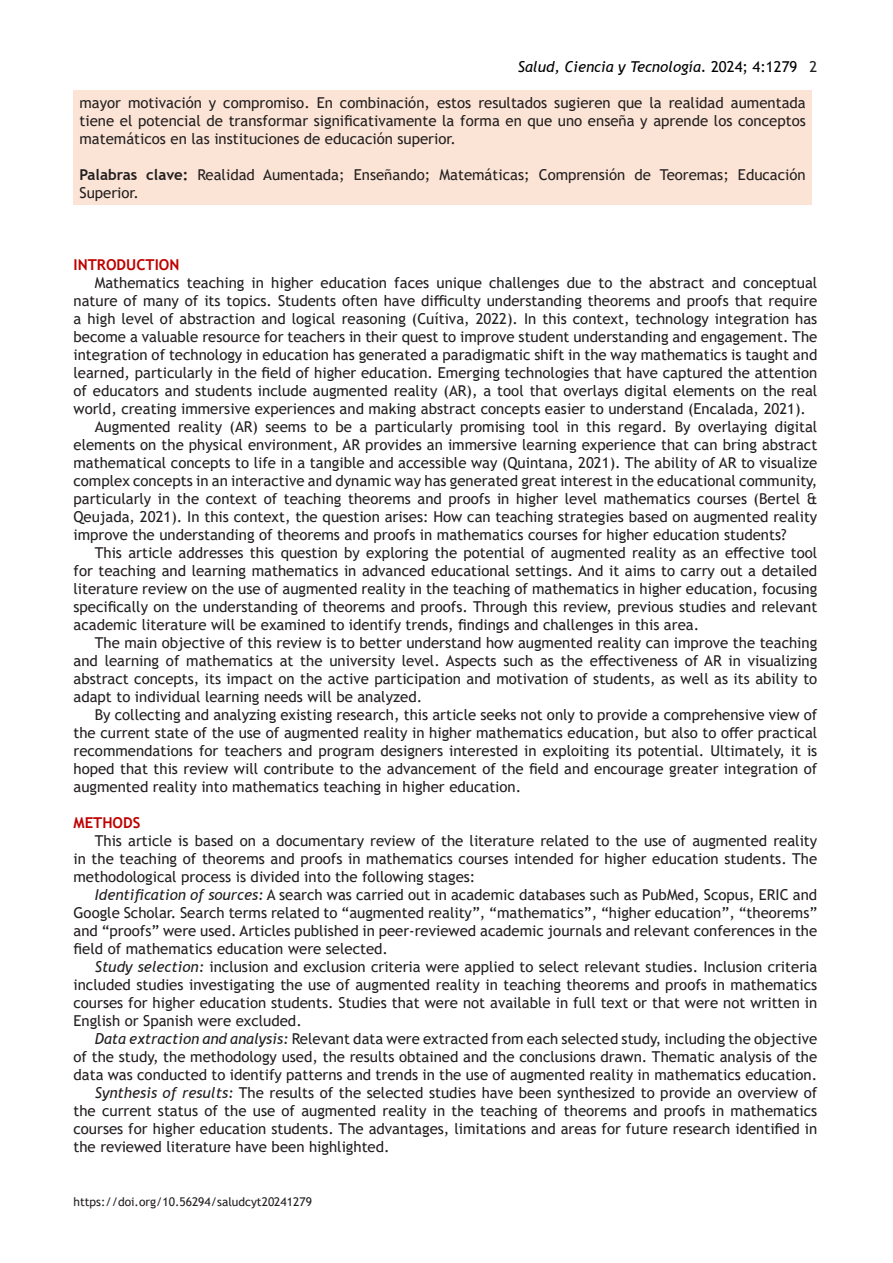
<style>
.page{position:relative;width:893px;height:1263px;background:#fff}
.page>*{position:absolute;margin:0;border:0;box-sizing:border-box;transform-origin:0 0}
.t1{font:15px/18px "Trebuchet MS";color:#231f20;text-align:justify}
.t2{font:italic 15px "Trebuchet MS";color:#000}
.t3{font:700 15px "Trebuchet MS";color:#be0000}
.t4{font:12px "Trebuchet MS";color:#231f20}
.s1{font-style:normal}
.s2{font-style:normal;color:#231f20}
.s3{font-weight:700}
.s4{font-style:italic}
</style>
<div class="page">
<div style="left:74px;top:90px;width:738px;height:114px;background:#fbe4d5"></div>
<p class="t2" style="left:518px;top:58px;width:301px">Salud, Ciencia y Tecnología. <span class="s1">2024; 4:1279</span> <span class="s2">2</span></p>
<p class="t1" style="left:80px;top:94px;width:728px">mayor motivación y compromiso. En combinación, estos resultados sugieren que la realidad aumentada tiene el potencial de transformar significativamente la forma en que uno enseña y aprende los conceptos matemáticos en las instituciones de educación superior.</p>
<p class="t1" style="left:80px;top:166px;width:728px"><span class="s3">Palabras clave:</span> Realidad Aumentada; Enseñando; Matemáticas; Comprensión de Teoremas; Educación<br>Superior.</p>
<p class="t3" style="left:74px;top:255px;width:107px">INTRODUCTION</p>
<p class="t1" style="left:74px;top:274px;width:745px;text-indent:21px">Mathematics teaching in higher education faces unique challenges due to the abstract and conceptual nature of many of its topics. Students often have difficulty understanding theorems and proofs that require a high level of abstraction and logical reasoning (Cuítiva, 2022). In this context, technology integration has become a valuable resource for teachers in their quest to improve student understanding and engagement. The integration of technology in education has generated a paradigmatic shift in the way mathematics is taught and learned, particularly in the field of higher education. Emerging technologies that have captured the attention of educators and students include augmented reality (AR), a tool that overlays digital elements on the real world, creating immersive experiences and making abstract concepts easier to understand (Encalada, 2021).</p>
<p class="t1" style="left:74px;top:418px;width:745px;text-indent:21px">Augmented reality (AR) seems to be a particularly promising tool in this regard. By overlaying digital elements on the physical environment, AR provides an immersive learning experience that can bring abstract mathematical concepts to life in a tangible and accessible way (Quintana, 2021). The ability of AR to visualize complex concepts in an interactive and dynamic way has generated great interest in the educational community, particularly in the context of teaching theorems and proofs in higher level mathematics courses (Bertel &amp; Qeujada, 2021). In this context, the question arises: How can teaching strategies based on augmented reality improve the understanding of theorems and proofs in mathematics courses for higher education students?</p>
<p class="t1" style="left:74px;top:544px;width:745px;text-indent:21px">This article addresses this question by exploring the potential of augmented reality as an effective tool for teaching and learning mathematics in advanced educational settings. And it aims to carry out a detailed literature review on the use of augmented reality in the teaching of mathematics in higher education, focusing specifically on the understanding of theorems and proofs. Through this review, previous studies and relevant academic literature will be examined to identify trends, findings and challenges in this area.</p>
<p class="t1" style="left:74px;top:634px;width:745px;text-indent:21px">The main objective of this review is to better understand how augmented reality can improve the teaching and learning of mathematics at the university level. Aspects such as the effectiveness of AR in visualizing abstract concepts, its impact on the active participation and motivation of students, as well as its ability to adapt to individual learning needs will be analyzed.</p>
<p class="t1" style="left:74px;top:706px;width:745px;text-indent:21px">By collecting and analyzing existing research, this article seeks not only to provide a comprehensive view of the current state of the use of augmented reality in higher mathematics education, but also to offer practical recommendations for teachers and program designers interested in exploiting its potential. Ultimately, it is hoped that this review will contribute to the advancement of the field and encourage greater integration of augmented reality into mathematics teaching in higher education.</p>
<p class="t3" style="left:74px;top:813px;width:69px">METHODS</p>
<p class="t1" style="left:74px;top:832px;width:745px;text-indent:21px">This article is based on a documentary review of the literature related to the use of augmented reality in the teaching of theorems and proofs in mathematics courses intended for higher education students. The methodological process is divided into the following stages:</p>
<p class="t1" style="left:74px;top:886px;width:745px;text-indent:21px"><span class="s4">Identification of sources:</span> A search was carried out in academic databases such as PubMed, Scopus, ERIC and Google Scholar. Search terms related to “augmented reality”, “mathematics”, “higher education”, “theorems” and “proofs” were used. Articles published in peer-reviewed academic journals and relevant conferences in the field of mathematics education were selected.</p>
<p class="t1" style="left:74px;top:958px;width:745px;text-indent:21px"><span class="s4">Study selection:</span> inclusion and exclusion criteria were applied to select relevant studies. Inclusion criteria included studies investigating the use of augmented reality in teaching theorems and proofs in mathematics courses for higher education students. Studies that were not available in full text or that were not written in English or Spanish were excluded.</p>
<p class="t1" style="left:74px;top:1030px;width:745px;text-indent:21px"><span class="s4">Data extraction and analysis:</span> Relevant data were extracted from each selected study, including the objective of the study, the methodology used, the results obtained and the conclusions drawn. Thematic analysis of the data was conducted to identify patterns and trends in the use of augmented reality in mathematics education.</p>
<p class="t1" style="left:74px;top:1084px;width:745px;text-indent:21px"><span class="s4">Synthesis of results:</span> The results of the selected studies have been synthesized to provide an overview of the current status of the use of augmented reality in the teaching of theorems and proofs in mathematics courses for higher education students. The advantages, limitations and areas for future research identified in the reviewed literature have been highlighted.</p>
<p class="t4" style="left:74px;top:1194px;width:240px">https://doi.org/10.56294/saludcyt20241279</p>
</div>
